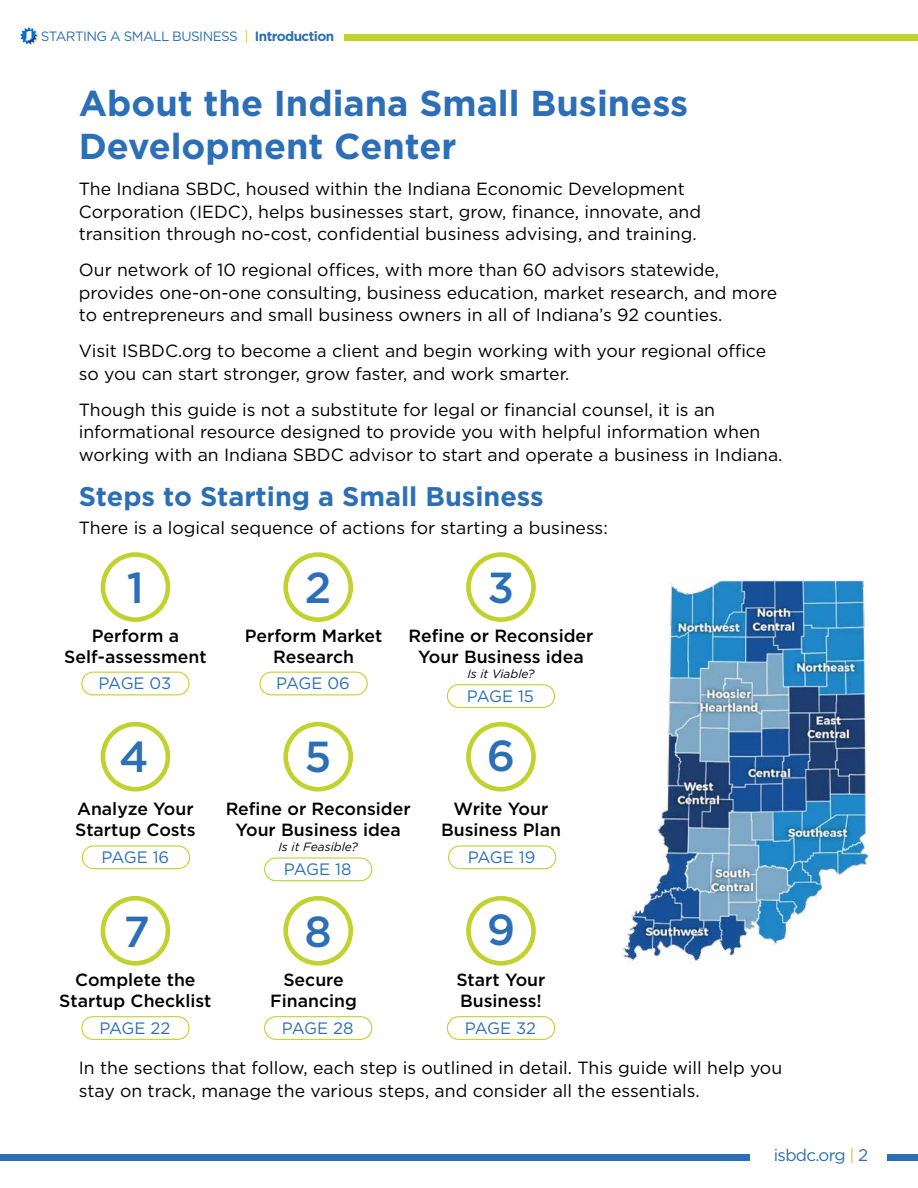
<style>
.page{position:relative;width:918px;height:1188px;background:#fff}
.page>*{position:absolute;margin:0;border:0;box-sizing:border-box;transform-origin:0 0}
.t1{font:500 43.35px "Gotham";color:#2c6fb7}
.t2{font:700 36px/43.2px "Gotham";color:#2c6fb7}
.t3{font:700 27px "Gotham";color:#2c6fb7}
.t4{font:17.7px/22.5px "Gotham";color:#000}
.t5{font:500 17.7px/21.1px "Gotham";color:#000;text-align:center}
.t6{font:16.8px "Gotham";letter-spacing:-.04em;color:#2c6fb7}
.t7{font:16.5px "Gotham";letter-spacing:-.025em;color:#2c6fb7}
.t8{font:13.5px "Gotham";letter-spacing:-.04em;color:#2c6fb7}
.t9{font:italic 12px "Gotham";color:#000}
.s1{color:#c1d22f}
.s2{font-weight:700}
</style>
<div class="page">
<div style="left:344px;top:34px;width:574px;height:6px;background:#c1d22f"></div>
<svg style="left:21px;top:27px;width:17px;height:18px"></svg>
<div style="left:0;top:1154px;width:750px;height:7px;background:#2c6fb7"></div>
<div style="left:888px;top:1154px;width:30px;height:7px;background:#2c6fb7"></div>
<img style="left:622px;top:577px;width:247px;height:386px">
<div style="left:718px;top:4px;width:122px;height:22px;border:1px solid #c1d22f;border-radius:11px"></div>
<div style="left:101px;top:552px;width:69px;height:70px;border:5px solid #c1d22f;border-radius:50%"></div>
<div style="left:81px;top:672px;width:109px;height:23px;border:1px solid #c1d22f;border-radius:11px"></div>
<div style="left:283px;top:552px;width:70px;height:70px;border:5px solid #c1d22f;border-radius:50%"></div>
<div style="left:259px;top:672px;width:109px;height:23px;border:1px solid #c1d22f;border-radius:11px"></div>
<div style="left:466px;top:552px;width:70px;height:70px;border:5px solid #c1d22f;border-radius:50%"></div>
<div style="left:447px;top:684px;width:108px;height:24px;border:1px solid #c1d22f;border-radius:11px"></div>
<div style="left:101px;top:722px;width:69px;height:70px;border:5px solid #c1d22f;border-radius:50%"></div>
<div style="left:82px;top:845px;width:108px;height:24px;border:1px solid #c1d22f;border-radius:11px"></div>
<div style="left:283px;top:722px;width:70px;height:70px;border:5px solid #c1d22f;border-radius:50%"></div>
<div style="left:264px;top:857px;width:108px;height:24px;border:1px solid #c1d22f;border-radius:11px"></div>
<div style="left:466px;top:722px;width:70px;height:70px;border:5px solid #c1d22f;border-radius:50%"></div>
<div style="left:448px;top:845px;width:108px;height:24px;border:1px solid #c1d22f;border-radius:11px"></div>
<div style="left:101px;top:896px;width:69px;height:70px;border:5px solid #c1d22f;border-radius:50%"></div>
<div style="left:81px;top:1016px;width:109px;height:24px;border:1px solid #c1d22f;border-radius:11px"></div>
<div style="left:283px;top:896px;width:70px;height:70px;border:5px solid #c1d22f;border-radius:50%"></div>
<div style="left:264px;top:1016px;width:108px;height:24px;border:1px solid #c1d22f;border-radius:11px"></div>
<div style="left:466px;top:896px;width:70px;height:70px;border:5px solid #c1d22f;border-radius:50%"></div>
<div style="left:447px;top:1016px;width:108px;height:24px;border:1px solid #c1d22f;border-radius:11px"></div>
<p class="t8" style="left:41px;top:31px;width:295px">STARTING A SMALL BUSINESS <span class="s1">|</span> <span class="s2">Introduction</span></p>
<h2 class="t2" style="left:79px;top:83px;width:611px">About the Indiana Small Business<br>Development Center</h2>
<p class="t4" style="left:79px;top:178px;width:624px">The Indiana SBDC, housed within the Indiana Economic Development<br>Corporation (IEDC), helps businesses start, grow, finance, innovate, and transition through no-cost, confidential business advising, and training.</p>
<p class="t4" style="left:79px;top:259px;width:700px">Our network of 10 regional offices, with more than 60 advisors statewide, provides one-on-one consulting, business education, market research, and more to entrepreneurs and small business owners in all of Indiana’s 92 counties.</p>
<p class="t4" style="left:79px;top:340px;width:689px">Visit ISBDC.org to become a client and begin working with your regional office so you can start stronger, grow faster, and work smarter.</p>
<p class="t4" style="left:79px;top:399px;width:705px">Though this guide is not a substitute for legal or financial counsel, it is an informational resource designed to provide you with helpful information when working with an Indiana SBDC advisor to start and operate a business in Indiana.</p>
<h3 class="t3" style="left:79px;top:485px;width:466px">Steps to Starting a Small Business</h3>
<p class="t4" style="left:79px;top:518px;width:531px">There is a logical sequence of actions for starting a business:</p>
<h1 class="t1" style="left:127px;top:568px;width:19px">1</h1>
<p class="t5" style="left:64px;top:626px;width:144px">Perform a<br>Self-assessment</p>
<p class="t7" style="left:98px;top:676px;width:74px">PAGE 03</p>
<h1 class="t1" style="left:119px;top:738px;width:31px">4</h1>
<p class="t5" style="left:75px;top:799px;width:122px;text-align:left">Analyze Your<br>Startup Costs</p>
<p class="t7" style="left:102px;top:850px;width:69px">PAGE 16</p>
<h1 class="t1" style="left:124px;top:912px;width:28px">7</h1>
<p class="t5" style="left:59px;top:970px;width:154px">Complete the<br>Startup Checklist</p>
<p class="t7" style="left:99px;top:1021px;width:72px">PAGE 22</p>
<h1 class="t1" style="left:305px;top:568px;width:28px">2</h1>
<p class="t5" style="left:245px;top:626px;width:139px">Perform Market<br>Research</p>
<p class="t7" style="left:276px;top:676px;width:75px">PAGE 06</p>
<h1 class="t1" style="left:488px;top:568px;width:28px">3</h1>
<p class="t5" style="left:408px;top:626px;width:187px">Refine or Reconsider<br>Your Business idea</p>
<p class="t9" style="left:467px;top:668px;width:69px">Is it Viable?</p>
<p class="t7" style="left:467px;top:689px;width:69px">PAGE 15</p>
<h1 class="t1" style="left:305px;top:738px;width:29px">5</h1>
<p class="t5" style="left:226px;top:799px;width:187px">Refine or Reconsider<br>Your Business idea</p>
<p class="t9" style="left:278px;top:841px;width:81px">Is it Feasible?</p>
<p class="t7" style="left:284px;top:862px;width:69px">PAGE 18</p>
<h1 class="t1" style="left:304px;top:912px;width:29px">8</h1>
<p class="t5" style="left:270px;top:970px;width:88px">Secure<br>Financing</p>
<p class="t7" style="left:282px;top:1021px;width:73px">PAGE 28</p>
<h1 class="t1" style="left:487px;top:736px;width:30px">6</h1>
<p class="t5" style="left:441px;top:799px;width:121px">Write Your<br>Business Plan</p>
<p class="t7" style="left:468px;top:850px;width:69px">PAGE 19</p>
<h1 class="t1" style="left:487px;top:911px;width:30px">9</h1>
<p class="t5" style="left:456px;top:970px;width:91px;text-align:left">Start Your<br>Business!</p>
<p class="t7" style="left:465px;top:1021px;width:73px">PAGE 32</p>
<p class="t4" style="left:79px;top:1058px;width:705px">In the sections that follow, each step is outlined in detail. This guide will help you stay on track, manage the various steps, and consider all the essentials.</p>
<p class="t6" style="left:774px;top:1147px;width:96px">isbdc.org <span class="s1">|</span> 2</p>
</div>
